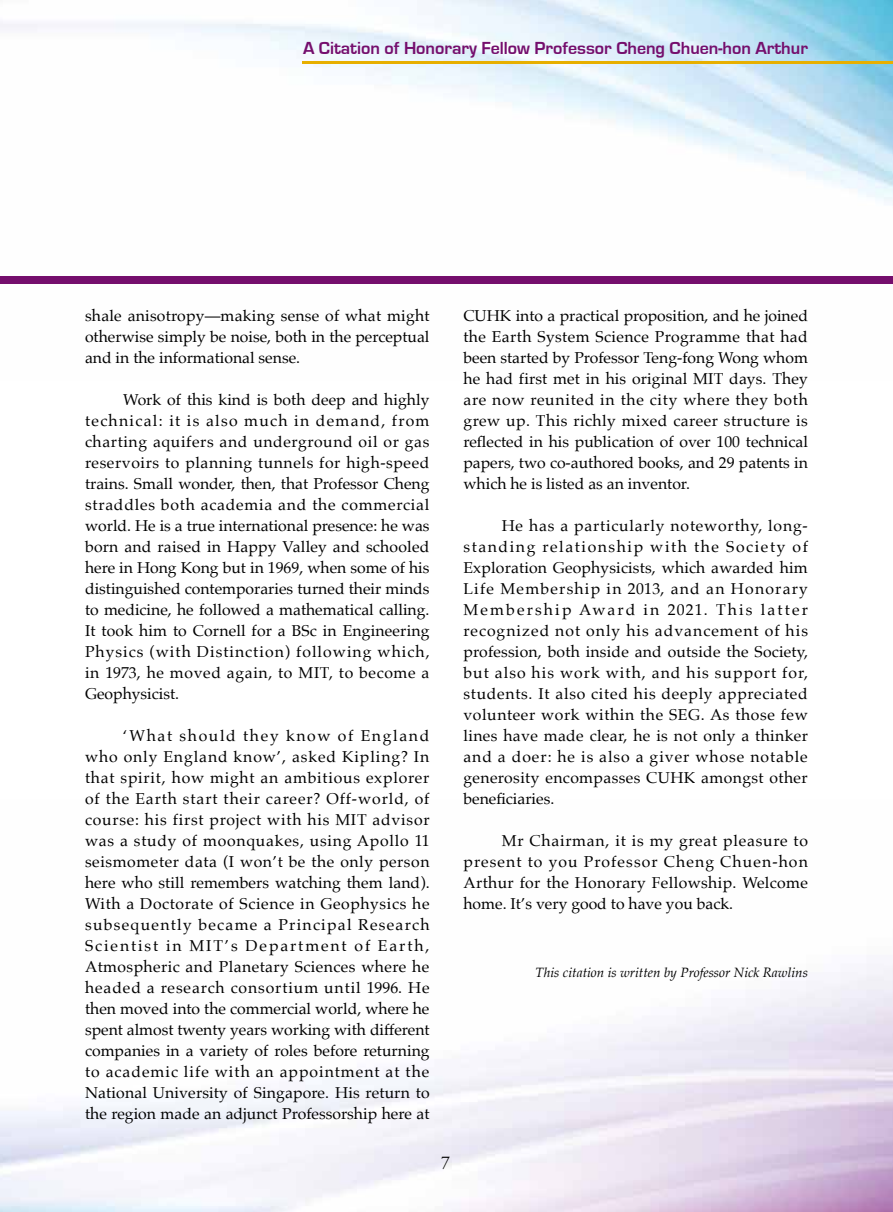
<style>
.page{position:relative;width:893px;height:1212px;background:#fff}
.page>*{position:absolute;margin:0;border:0;box-sizing:border-box;transform-origin:0 0}
.t1{font:700 18px "Eurostile";color:#750e6d}
.t2{font:18px "Adobe Garamond Pro";color:#000}
.t3{font:15.75px/21px "Palatino";color:#000;text-align:justify}
.t4{font:italic 13.5px "Palatino";color:#000}
</style>
<div class="page">
<img style="left:0;top:0;width:893px;height:284px">
<hr style="left:302px;top:61px;width:591px;height:3px;background:#e7af00">
<div style="left:0;top:276px;width:893px;height:7px;background:#750e6d"></div>
<p class="t1" style="left:303px;top:38px;width:506px">A Citation of Honorary Fellow Professor Cheng Chuen-hon Arthur</p>
<p class="t3" style="left:85px;top:305px;width:346px">shale anisotropy—making sense of what might otherwise simply be noise, both in the perceptual and in the informational sense.</p>
<p class="t3" style="left:85px;top:389px;width:346px;text-indent:38px">Work of this kind is both deep and highly technical: it is also much in demand, from charting aquifers and underground oil or gas reservoirs to planning tunnels for high-speed trains. Small wonder, then, that Professor Cheng straddles both academia and the commercial world. He is a true international presence: he was born and raised in Happy Valley and schooled here in Hong Kong but in 1969, when some of his distinguished contemporaries turned their minds to medicine, he followed a mathematical calling.<br>It took him to Cornell for a BSc in Engineering Physics (with Distinction) following which, in 1973, he moved again, to MIT, to become a Geophysicist.</p>
<p class="t3" style="left:85px;top:725px;width:346px;text-indent:38px">‘What should they know of England who only England know’, asked Kipling? In that spirit, how might an ambitious explorer of the Earth start their career? Off-world, of course: his first project with his MIT advisor was a study of moonquakes, using Apollo 11 seismometer data (I won’t be the only person here who still remembers watching them land).<br>With a Doctorate of Science in Geophysics he subsequently became a Principal Research Scientist in MIT’s Department of Earth, Atmospheric and Planetary Sciences where he headed a research consortium until 1996. He then moved into the commercial world, where he spent almost twenty years working with different companies in a variety of roles before returning to academic life with an appointment at the National University of Singapore. His return to the region made an adjunct Professorship here at</p>
<p class="t2" style="left:441px;top:1151px;width:10px">7</p>
<p class="t3" style="left:463px;top:305px;width:346px">CUHK into a practical proposition, and he joined the Earth System Science Programme that had been started by Professor Teng-fong Wong whom he had first met in his original MIT days. They are now reunited in the city where they both grew up. This richly mixed career structure is reflected in his publication of over 100 technical papers, two co-authored books, and 29 patents in which he is listed as an inventor.</p>
<p class="t3" style="left:463px;top:515px;width:346px;text-indent:38px">He has a particularly noteworthy, long&shy;standing relationship with the Society of Exploration Geophysicists, which awarded him Life Membership in 2013, and an Honorary Membership Award in 2021. This latter recognized not only his advancement of his profession, both inside and outside the Society, but also his work with, and his support for, students. It also cited his deeply appreciated volunteer work within the SEG. As those few lines have made clear, he is not only a thinker and a doer: he is also a giver whose notable generosity encompasses CUHK amongst other beneficiaries.</p>
<p class="t3" style="left:463px;top:830px;width:346px;text-indent:38px">Mr Chairman, it is my great pleasure to present to you Professor Cheng Chuen-hon Arthur for the Honorary Fellowship. Welcome home. It’s very good to have you back.</p>
<p class="t4" style="left:536px;top:961px;width:274px">This citation is written by Professor Nick Rawlins</p>
</div>
